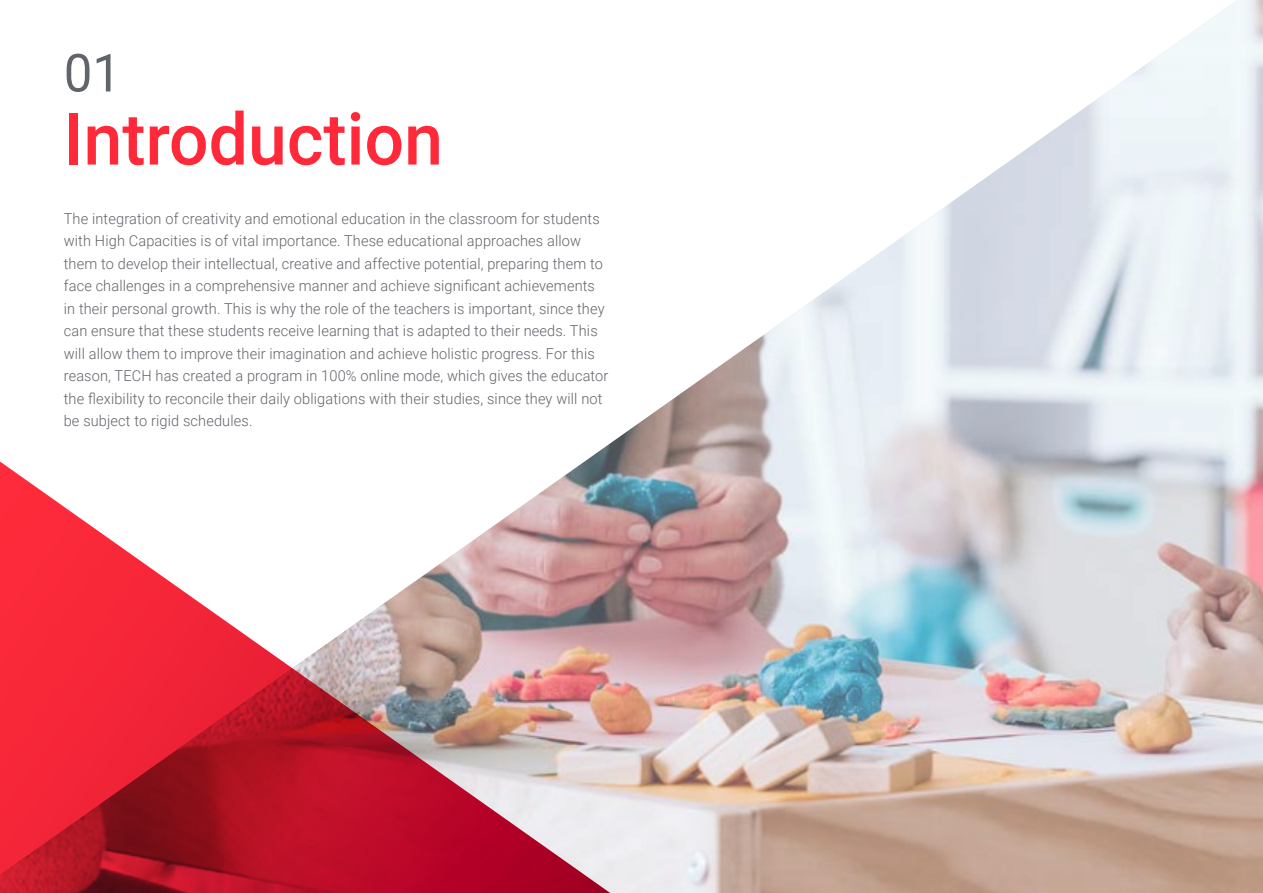
<style>
.page{position:relative;width:1263px;height:893px;background:#fff}
.page>*{position:absolute;margin:0;border:0;box-sizing:border-box;transform-origin:0 0}
.t1{font:500 72px "Roboto";color:#ff293a}
.t2{font:52.5px "Roboto";color:#61646a}
.t3{font:300 15px/22.5px "Roboto";letter-spacing:.01em;color:#61646a}
</style>
<div class="page">
<img style="left:606px;top:0;width:657px;height:893px">
<svg style="left:0;top:446px;width:640px;height:447px"></svg>
<h2 class="t2" style="left:64px;top:36px;width:59px">01</h2>
<h1 class="t1" style="left:64px;top:89px;width:381px">Introduction</h1>
<p class="t3" style="left:64px;top:207px;width:546px">The integration of creativity and emotional education in the classroom for students with High Capacities is of vital importance. These educational approaches allow them to develop their intellectual, creative and affective potential, preparing them to face challenges in a comprehensive manner and achieve significant achievements in their personal growth. This is why the role of the teachers is important, since they can ensure that these students receive learning that is adapted to their needs. This will allow them to improve their imagination and achieve holistic progress. For this reason, TECH has created a program in 100% online mode, which gives the educator the flexibility to reconcile their daily obligations with their studies, since they will not be subject to rigid schedules.</p>
</div>
